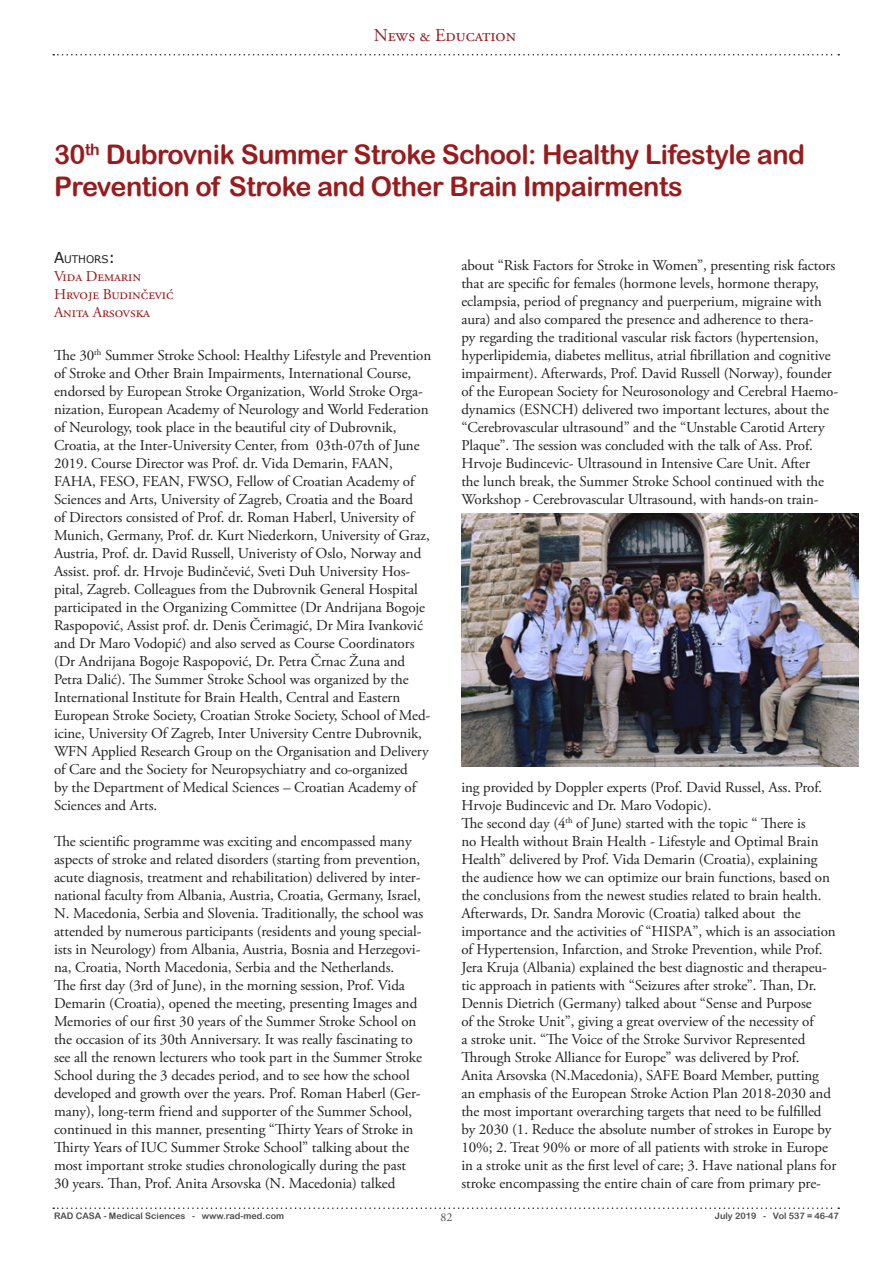
<style>
.page{position:relative;width:893px;height:1263px;background:#fff}
.page>*{position:absolute;margin:0;border:0;box-sizing:border-box;transform-origin:0 0}
.t1{font:27px/32.4px "Arial Rounded MT Bold";letter-spacing:-.02em;color:#981c1e}
.t2{font:18px "Adobe Garamond Pro";color:#981c1e}
.t3{font:15px/18px "Adobe Garamond Pro";letter-spacing:-.005em;color:#231f20}
.t4{font:15px "Adobe Garamond Pro";letter-spacing:-.005em;color:#981c1e}
.t5{font:12px "Adobe Garamond Pro";color:#4d4d4d}
.t6{font:10.5px "Verdana";letter-spacing:-.005em;color:#231f20}
.t7{font:9px "Arial Rounded MT Bold";color:#4d4d4d}
.s1{font-size:15px}
</style>
<div class="page">
<svg style="left:53px;top:54px;width:786px;height:2px"></svg>
<svg style="left:53px;top:1207px;width:786px;height:2px"></svg>
<img style="left:461px;top:514px;width:398px;height:253px">
<p class="t2" style="left:374px;top:24px;width:144px">News &amp; Education</p>
<p class="t1" style="left:54px;top:137px;width:753px">30<sup>th</sup> Dubrovnik Summer Stroke School: Healthy Lifestyle and<br>Prevention of Stroke and Other Brain Impairments</p>
<p class="t6" style="left:54px;top:253px;width:63px"><span class="s1">A</span>UTHORS<span class="s1">:</span></p>
<p class="t4" style="left:54px;top:268px;width:89px">Vida Demarin</p>
<p class="t4" style="left:54px;top:286px;width:121px">Hrvoje Budinčević</p>
<p class="t4" style="left:54px;top:304px;width:98px">Anita Arsovska</p>
<p class="t3" style="left:54px;top:347px;width:379px">The 30<sup>th</sup> Summer Stroke School: Healthy Lifestyle and Prevention of Stroke and Other Brain Impairments, International Course, endorsed by European Stroke Organization, World Stroke Orga&shy;nization, European Academy of Neurology and World Federation of Neurology, took place in the beautiful city of Dubrovnik, Croatia, at the Inter-University Center, from 03th-07th of June 2019. Course Director was Prof. dr. Vida Demarin, FAAN, FAHA, FESO, FEAN, FWSO, Fellow of Croatian Academy of Sciences and Arts, University of Zagreb, Croatia and the Board<br>of Directors consisted of Prof. dr. Roman Haberl, University of Munich, Germany, Prof. dr. Kurt Niederkorn, University of Graz, Austria, Prof. dr. David Russell, Univeristy of Oslo, Norway and Assist. prof. dr. Hrvoje Budinčević, Sveti Duh University Hos&shy;pital, Zagreb. Colleagues from the Dubrovnik General Hospital participated in the Organizing Committee (Dr Andrijana Bogoje Raspopović, Assist prof. dr. Denis Čerimagić, Dr Mira Ivanković and Dr Maro Vodopić) and also served as Course Coordinators (Dr Andrijana Bogoje Raspopović, Dr. Petra Črnac Žuna and Petra Dalić). The Summer Stroke School was organized by the International Institute for Brain Health, Central and Eastern European Stroke Society, Croatian Stroke Society, School of Med&shy;icine, University Of Zagreb, Inter University Centre Dubrovnik, WFN Applied Research Group on the Organisation and Delivery of Care and the Society for Neuropsychiatry and co-organized<br>by the Department of Medical Sciences – Croatian Academy of Sciences and Arts.</p>
<p class="t3" style="left:54px;top:833px;width:371px">The scientific programme was exciting and encompassed many aspects of stroke and related disorders (starting from prevention, acute diagnosis, treatment and rehabilitation) delivered by inter&shy;national faculty from Albania, Austria, Croatia, Germany, Israel, N. Macedonia, Serbia and Slovenia. Traditionally, the school was attended by numerous participants (residents and young special&shy;ists in Neurology) from Albania, Austria, Bosnia and Herzegovi&shy;na, Croatia, North Macedonia, Serbia and the Netherlands.</p>
<p class="t3" style="left:54px;top:977px;width:369px">The first day (3rd of June), in the morning session, Prof. Vida Demarin (Croatia), opened the meeting, presenting Images and Memories of our first 30 years of the Summer Stroke School on the occasion of its 30th Anniversary. It was really fascinating to see all the renown lecturers who took part in the Summer Stroke School during the 3 decades period, and to see how the school developed and growth over the years. Prof. Roman Haberl (Ger&shy;many), long-term friend and supporter of the Summer School, continued in this manner, presenting “Thirty Years of Stroke in Thirty Years of IUC Summer Stroke School” talking about the most important stroke studies chronologically during the past 30 years. Than, Prof. Anita Arsovska (N. Macedonia) talked</p>
<p class="t3" style="left:461px;top:257px;width:378px">about “Risk Factors for Stroke in Women”, presenting risk factors that are specific for females (hormone levels, hormone therapy, eclampsia, period of pregnancy and puerperium, migraine with aura) and also compared the presence and adherence to thera-<br>py regarding the traditional vascular risk factors (hypertension, hyperlipidemia, diabetes mellitus, atrial fibrillation and cognitive impairment). Afterwards, Prof. David Russell (Norway), founder of the European Society for Neurosonology and Cerebral Haemo&shy;dynamics (ESNCH) delivered two important lectures, about the “Cerebrovascular ultrasound” and the “Unstable Carotid Artery Plaque”. The session was concluded with the talk of Ass. Prof.<br>Hrvoje Budincevic- Ultrasound in Intensive Care Unit. After<br>the lunch break, the Summer Stroke School continued with the Workshop - Cerebrovascular Ultrasound, with hands-on train-</p>
<p class="t3" style="left:461px;top:779px;width:362px">ing provided by Doppler experts (Prof. David Russel, Ass. Prof.<br>Hrvoje Budincevic and Dr. Maro Vodopic).</p>
<p class="t3" style="left:461px;top:815px;width:376px">The second day (4<sup>th</sup> of June) started with the topic “ There is<br>no Health without Brain Health - Lifestyle and Optimal Brain Health” delivered by Prof. Vida Demarin (Croatia), explaining the audience how we can optimize our brain functions, based on the conclusions from the newest studies related to brain health.<br>Afterwards, Dr. Sandra Morovic (Croatia) talked about the importance and the activities of “HISPA”, which is an association of Hypertension, Infarction, and Stroke Prevention, while Prof.<br>Jera Kruja (Albania) explained the best diagnostic and therapeu&shy;tic approach in patients with “Seizures after stroke”. Than, Dr.<br>Dennis Dietrich (Germany) talked about “Sense and Purpose<br>of the Stroke Unit”, giving a great overview of the necessity of<br>a stroke unit. “The Voice of the Stroke Survivor Represented Through Stroke Alliance for Europe” was delivered by Prof.<br>Anita Arsovska (N.Macedonia), SAFE Board Member, putting an emphasis of the European Stroke Action Plan 2018-2030 and the most important overarching targets that need to be fulfilled by 2030 (1. Reduce the absolute number of strokes in Europe by 10%; 2. Treat 90% or more of all patients with stroke in Europe in a stroke unit as the first level of care; 3. Have national plans for stroke encompassing the entire chain of care from primary pre-</p>
<p class="t7" style="left:54px;top:1210px;width:232px">RAD CASA - Medical Sciences - www.rad-med.com</p>
<p class="t5" style="left:440px;top:1210px;width:13px">82</p>
<p class="t7" style="left:715px;top:1210px;width:126px">July 2019 - Vol 537 = 46-47</p>
</div>
